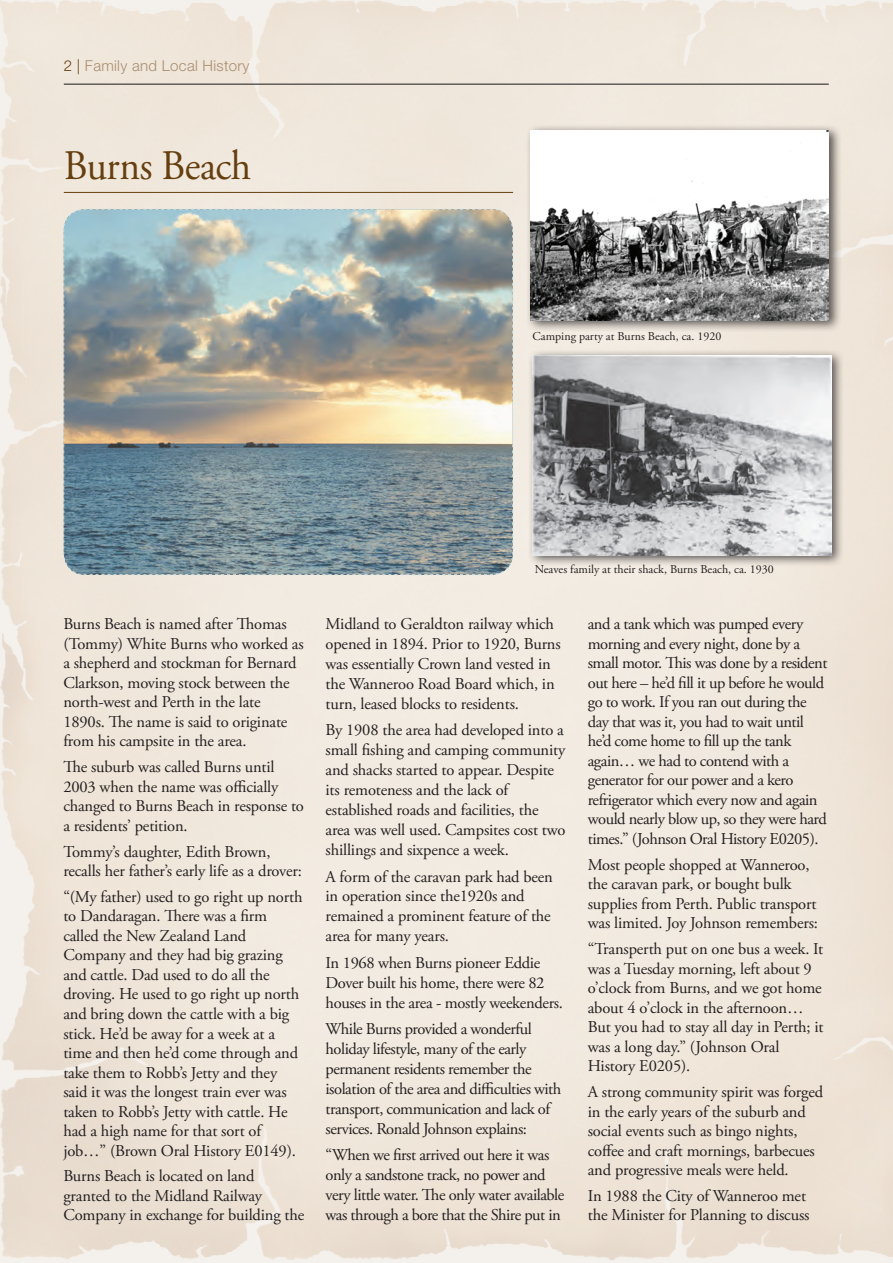
<style>
.page{position:relative;width:893px;height:1263px;background:#fff}
.page>*{position:absolute;margin:0;border:0;box-sizing:border-box;transform-origin:0 0}
.heading{font:42px "Adobe Garamond Pro";letter-spacing:-.01em;color:#653f0f;scale:.94 1}
.body_text{font:16.5px/19.5px "Adobe Garamond Pro";letter-spacing:-.01em;color:#231f20}
.body_text-2{font:16.5px/19.5px "Adobe Garamond Pro";letter-spacing:-.03em;color:#231f20}
.t1{font:300 15px "Helvetica Neue";letter-spacing:.02em;color:#a88d6f}
.captions{font:12px "Adobe Garamond Pro";color:#231f20}
.s1{color:#653f0f}
</style>
<div class="page">
<hr style="left:64px;top:84px;width:765px;height:1px;background:#231f20">
<hr style="left:64px;top:192px;width:449px;height:1px;background:#653f0f">
<svg style="left:63px;top:209px;width:450px;height:366px;background:#959f9d"></svg>
<div style="left:526px;top:124px;width:316px;height:207px;background:#231f20;opacity:.75"></div>
<img style="left:530px;top:130px;width:299px;height:190px">
<div style="left:528px;top:349px;width:316px;height:217px;background:#231f20;opacity:.75"></div>
<img style="left:533px;top:356px;width:298px;height:199px">
<p class="t1" style="left:64px;top:57px;width:187px"><span class="s1">2 |</span> Family and Local History</p>
<p class="heading" style="left:64px;top:141px;width:201px">Burns Beach</p>
<p class="captions" style="left:533px;top:329px;width:190px">Camping party at Burns Beach, ca. 1920</p>
<p class="body_text" style="left:63px;top:615px;width:242px">Burns Beach is named after Thomas (Tommy) White Burns who worked as a shepherd and stockman for Bernard Clarkson, moving stock between the north-west and Perth in the late 1890s. The name is said to originate from his campsite in the area.</p>
<p class="body_text" style="left:63px;top:758px;width:242px">The suburb was called Burns until<br>2003 when the name was officially changed to Burns Beach in response to a residents’ petition.</p>
<p class="body_text" style="left:63px;top:842px;width:240px">Tommy’s daughter, Edith Brown, recalls her father’s early life as a drover:</p>
<p class="body_text" style="left:63px;top:887px;width:241px">“(My father) used to go right up north to Dandaragan. There was a firm called the New Zealand Land Company and they had big grazing and cattle. Dad used to do all the droving. He used to go right up north and bring down the cattle with a big stick. He’d be away for a week at a time and then he’d come through and take them to Robb’s Jetty and they said it was the longest train ever was taken to Robb’s Jetty with cattle. He had a high name for that sort of job…” (Brown Oral History E0149).</p>
<p class="body_text" style="left:63px;top:1167px;width:242px">Burns Beach is located on land granted to the Midland Railway<br>Company in exchange for building the</p>
<p class="captions" style="left:535px;top:562px;width:240px">Neaves family at their shack, Burns Beach, ca. 1930</p>
<p class="body_text" style="left:326px;top:615px;width:237px;line-height:20px">Midland to Geraldton railway which opened in 1894. Prior to 1920, Burns was essentially Crown land vested in the Wanneroo Road Board which, in turn, leased blocks to residents.</p>
<p class="body_text" style="left:326px;top:721px;width:242px;line-height:20px">By 1908 the area had developed into a small fishing and camping community and shacks started to appear. Despite its remoteness and the lack of established roads and facilities, the area was well used. Campsites cost two shillings and sixpence a week.</p>
<p class="body_text" style="left:326px;top:867px;width:229px;line-height:20px">A form of the caravan park had been in operation since the1920s and remained a prominent feature of the area for many years.</p>
<p class="body_text" style="left:326px;top:953px;width:239px;line-height:20px">In 1968 when Burns pioneer Eddie<br>Dover built his home, there were 82 houses in the area - mostly weekenders.</p>
<p class="body_text-2" style="left:326px;top:1019px;width:237px;line-height:20px">While Burns provided a wonderful holiday lifestyle, many of the early permanent residents remember the isolation of the area and difficulties with transport, communication and lack of services. Ronald Johnson explains:</p>
<p class="body_text-2" style="left:326px;top:1145px;width:240px;line-height:20px">“When we first arrived out here it was only a sandstone track, no power and very little water. The only water available was through a bore that the Shire put in</p>
<p class="body_text-2" style="left:588px;top:615px;width:241px">and a tank which was pumped every morning and every night, done by a small motor. This was done by a resident out here – he’d fill it up before he would go to work. If you ran out during the day that was it, you had to wait until he’d come home to fill up the tank again… we had to contend with a generator for our power and a kero refrigerator which every now and again would nearly blow up, so they were hard times.” (Johnson Oral History E0205).</p>
<p class="body_text" style="left:588px;top:855px;width:232px">Most people shopped at Wanneroo, the caravan park, or bought bulk supplies from Perth. Public transport was limited. Joy Johnson remembers:</p>
<p class="body_text" style="left:588px;top:940px;width:237px">“Transperth put on one bus a week. It was a Tuesday morning, left about 9 o’clock from Burns, and we got home about 4 o’clock in the afternoon…<br>But you had to stay all day in Perth; it was a long day.” (Johnson Oral<br>History E0205).</p>
<p class="body_text" style="left:588px;top:1083px;width:237px">A strong community spirit was forged in the early years of the suburb and social events such as bingo nights, coffee and craft mornings, barbecues and progressive meals were held.</p>
<p class="body_text" style="left:588px;top:1186px;width:223px">In 1988 the City of Wanneroo met the Minister for Planning to discuss</p>
</div>
